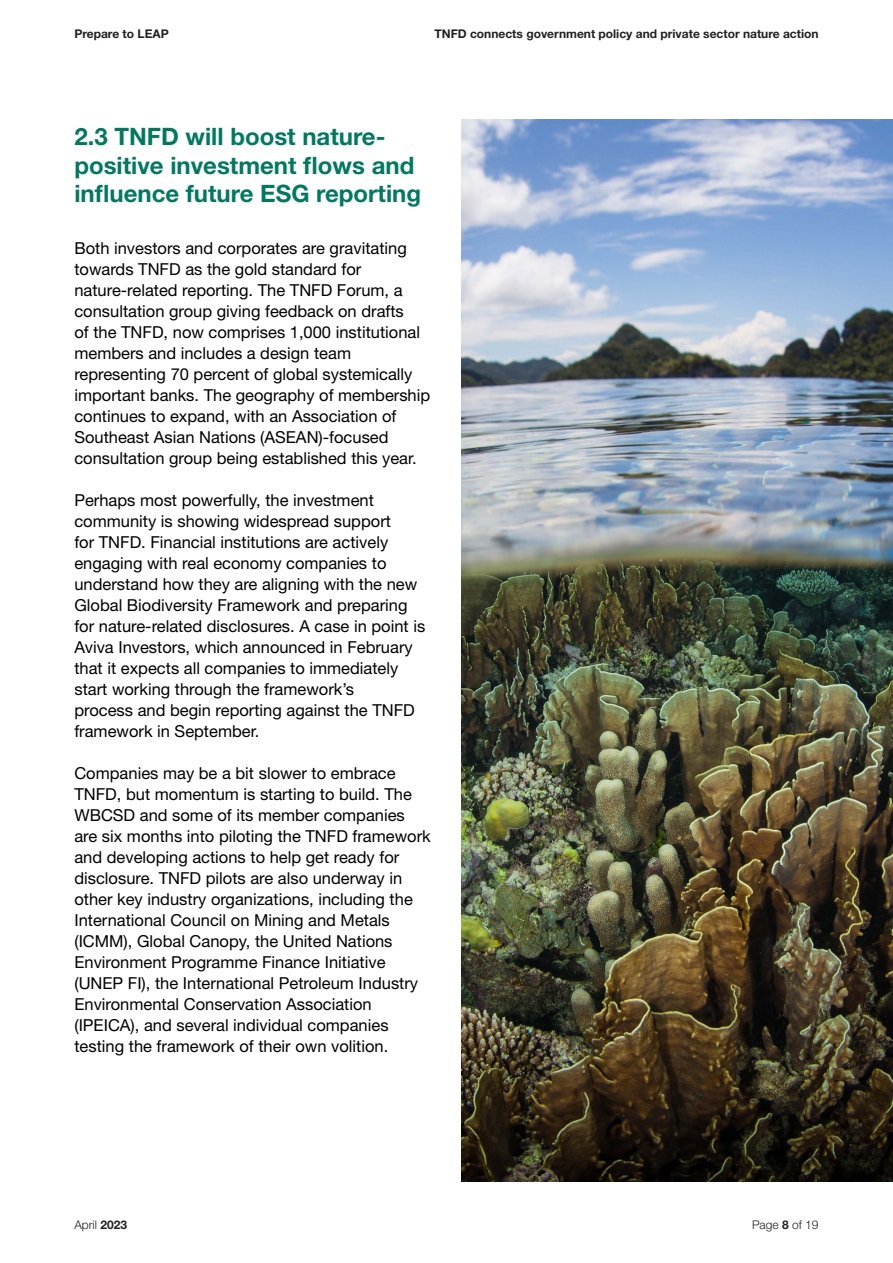
<style>
.page{position:relative;width:893px;height:1263px;background:#fff}
.page>*{position:absolute;margin:0;border:0;box-sizing:border-box;transform-origin:0 0}
.t1{font:700 24px/28.8px "Helvetica Neue LT Std";color:#007a5f}
.t2{font:16.5px/21px "Helvetica Neue LT Std";color:#000}
.t3{font:700 12px "Helvetica Neue LT Std";color:#212121}
.t4{font:300 12px "Helvetica Neue LT Std";color:#212121}
.s1{font-weight:700}
</style>
<div class="page">
<img style="left:461px;top:119px;width:432px;height:1063px">
<p class="t3" style="left:74px;top:27px;width:96px">Prepare to LEAP</p>
<p class="t3" style="left:434px;top:27px;width:386px">TNFD connects government policy and private sector nature action</p>
<h1 class="t1" style="left:74px;top:121px;width:348px">2.3 TNFD will boost nature&shy;positive investment flows and influence future ESG reporting</h1>
<p class="t2" style="left:74px;top:237px;width:357px">Both investors and corporates are gravitating towards TNFD as the gold standard for nature-related reporting. The TNFD Forum, a consultation group giving feedback on drafts<br>of the TNFD, now comprises 1,000 institutional members and includes a design team representing 70 percent of global systemically important banks. The geography of membership continues to expand, with an Association of Southeast Asian Nations (ASEAN)-focused consultation group being established this year.</p>
<p class="t2" style="left:74px;top:489px;width:352px">Perhaps most powerfully, the investment community is showing widespread support<br>for TNFD. Financial institutions are actively engaging with real economy companies to understand how they are aligning with the new Global Biodiversity Framework and preparing for nature-related disclosures. A case in point is Aviva Investors, which announced in February that it expects all companies to immediately start working through the framework’s<br>process and begin reporting against the TNFD framework in September.</p>
<p class="t2" style="left:74px;top:762px;width:358px">Companies may be a bit slower to embrace TNFD, but momentum is starting to build. The WBCSD and some of its member companies are six months into piloting the TNFD framework and developing actions to help get ready for disclosure. TNFD pilots are also underway in other key industry organizations, including the International Council on Mining and Metals (ICMM), Global Canopy, the United Nations Environment Programme Finance Initiative (UNEP FI), the International Petroleum Industry Environmental Conservation Association (IPEICA), and several individual companies testing the framework of their own volition.</p>
<p class="t4" style="left:74px;top:1217px;width:54px">April <span class="s1">2023</span></p>
<p class="t4" style="left:752px;top:1217px;width:68px">Page <span class="s1">8</span> of 19</p>
</div>
